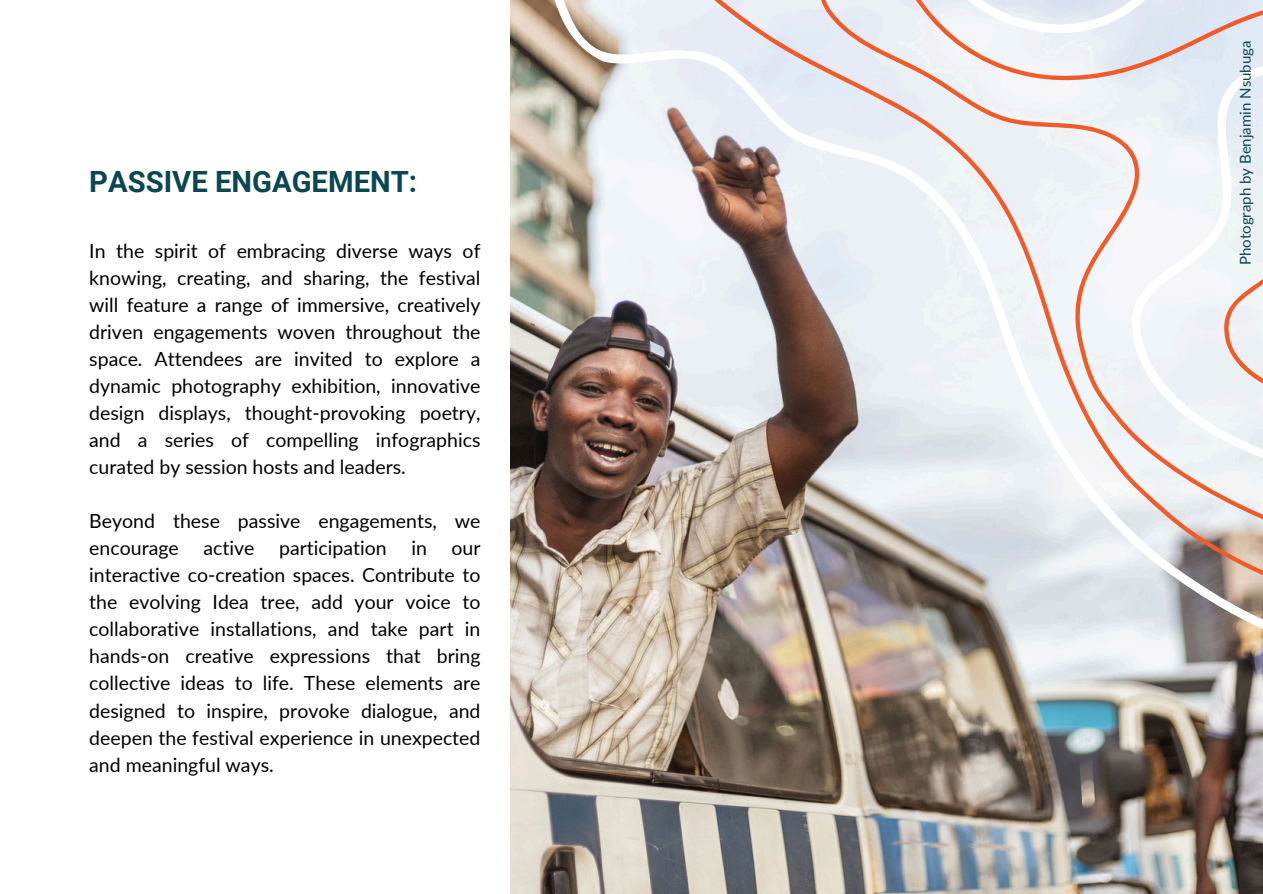
<style>
.page{position:relative;width:1263px;height:894px;background:#fff}
.page>*{position:absolute;margin:0;border:0;box-sizing:border-box;transform-origin:0 0}
.t1{font:700 29.25px "Roboto";color:#0c4751}
.t2{font:19.5px/27px "Lato";color:#000;text-align:justify}
.t3{font:15px "Lato";color:#0c4751}
</style>
<div class="page">
<img style="left:511px;top:669px;width:752px;height:224px">
<img style="left:511px;top:0;width:752px;height:669px">
<svg style="left:608px;top:0;width:655px;height:596px;fill:#ebf0f5"></svg>
<h2 class="t1" style="left:89px;top:165px;width:329px">PASSIVE ENGAGEMENT:</h2>
<h1 class="t2" style="left:89px;top:237px;width:393px">In the spirit of embracing diverse ways of knowing, creating, and sharing, the festival will feature a range of immersive, creatively driven engagements woven throughout the space. Attendees are invited to explore a dynamic photography exhibition, innovative design displays, thought-provoking poetry, and a series of compelling infographics curated by session hosts and leaders.</h1>
<h2 class="t2" style="left:89px;top:507px;width:393px">Beyond these passive engagements, we encourage</h2>
<h2 class="t2" style="left:204px;top:534px;width:53px">active</h2>
<h2 class="t2" style="left:279px;top:534px;width:109px">participation</h2>
<h2 class="t2" style="left:411px;top:534px;width:17px">in</h2>
<h2 class="t2" style="left:89px;top:534px;width:393px;text-indent:362px">our interactive co-creation spaces. Contribute to the evolving Idea tree, add your voice to collaborative installations, and take part in hands-on creative expressions that bring collective ideas to life. These elements are designed to inspire, provoke dialogue, and deepen the festival experience in unexpected and meaningful ways.</h2>
<p class="t3" style="left:1236px;top:265px;width:226px;rotate:-90deg">Photograph by Benjamin Nsubuga</p>
</div>
